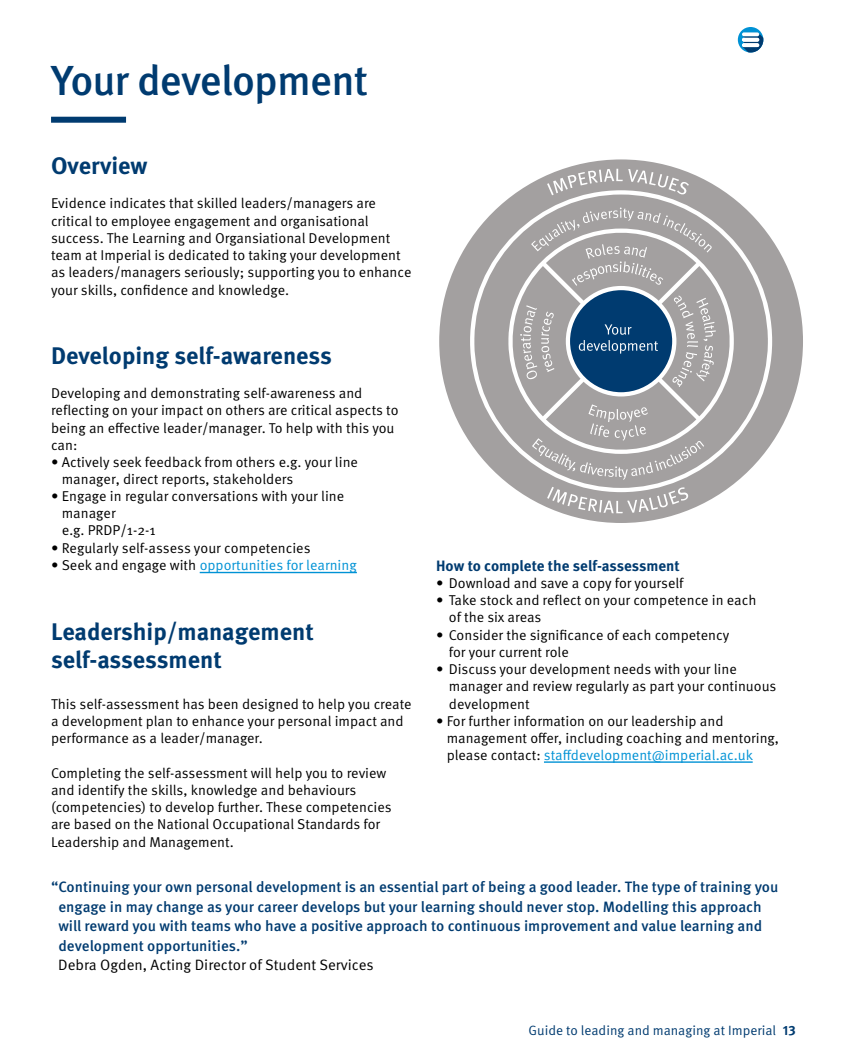
<style>
.page{position:relative;width:851px;height:1063px;background:#fff}
.page>*{position:absolute;margin:0;border:0;box-sizing:border-box;transform-origin:0 0}
.t1{font:500 42px "Meta OT";letter-spacing:-.02em;color:#003b70}
.t2{font:700 24px/28.8px "Meta OT";color:#003b70}
.t3{font:500 15px/19.5px "Meta OT";color:#003b70}
.t4{font:15px "Meta OT Norm";color:#000}
.t5{font:700 15px "Meta OT";color:#003b70}
.t6{font:14.25px/17.2px "Meta OT Norm";color:#000}
.t7{font:14.25px "Meta OT Norm";color:#0092d5}
.t8{font:13.5px "Meta OT Norm";color:#003b70}
.s1{font-family:"Meta"}
.s2{color:#000}
.s3{color:#0092d5}
.s4{font-family:"Meta OT";font-weight:700}
</style>
<div class="page">
<div style="left:51px;top:117px;width:75px;height:6px;background:#003b70"></div>
<hr style="left:200px;top:572px;width:157px;height:1px;background:#0092d5">
<svg style="left:737px;top:27px;width:26px;height:26px"></svg>
<svg style="left:742px;top:32px;width:21px;height:21px"></svg>
<svg style="left:741px;top:32px;width:18px;height:4px"></svg>
<svg style="left:741px;top:38px;width:18px;height:4px"></svg>
<svg style="left:741px;top:43px;width:18px;height:4px"></svg>
<svg style="left:439px;top:159px;width:363px;height:364px"></svg>
<hr style="left:544px;top:761px;width:208px;height:2px;background:#0092d5">
<svg style="left:474px;top:195px;width:293px;height:293px;fill:#a3a0a0"></svg>
<svg style="left:502px;top:208px;width:237px;height:272px;background:#9ca1a7"></svg>
<svg style="left:547px;top:487px;width:141px;height:26px"></svg>
<svg style="left:547px;top:169px;width:141px;height:26px"></svg>
<h1 class="t1" style="left:51px;top:55px;width:319px">Your development</h1>
<h2 class="t2" style="left:51px;top:151px;width:98px">Overview</h2>
<p class="t6" style="left:51px;top:195px;width:362px">Evidence indicates that skilled leaders/managers are critical to employee engagement and organisational success. The Learning and Organsiational Development team at Imperial is dedicated to taking your development as leaders/managers seriously; supporting you to enhance your skills, confidence and knowledge.</p>
<h2 class="t2" style="left:51px;top:341px;width:282px">Developing self-awareness</h2>
<p class="t6" style="left:51px;top:385px;width:349px">Developing and demonstrating self-awareness and reflecting on your impact on others are critical aspects to being an effective leader/manager. To help with this you can:</p>
<p class="t6" style="left:62px;top:454px;width:298px;line-height:16.6px;text-indent:-11px">• Actively seek feedback from others e.g. your line manager, direct reports, stakeholders</p>
<p class="t6" style="left:62px;top:488px;width:284px;text-indent:-11px">• Engage in regular conversations with your line manager<br><span class="s1">e.</span>g. PRDP/1-2-1</p>
<p class="t6" style="left:51px;top:539px;width:261px">• Regularly self-assess your competencies</p>
<p class="t7" style="left:51px;top:556px;width:307px"><span class="s2">• Seek and engage with</span> opportunities for learning</p>
<p class="t5" style="left:436px;top:556px;width:245px">How to complete the self-assessment</p>
<p class="t6" style="left:436px;top:575px;width:249px">• Download and save a copy for yourself</p>
<p class="t6" style="left:449px;top:592px;width:309px;text-indent:-13px">• Take stock and reflect on your competence in each of the six areas</p>
<p class="t6" style="left:449px;top:626px;width:282px;text-indent:-13px">• Consider the significance of each competency for your current role</p>
<p class="t6" style="left:449px;top:661px;width:329px;text-indent:-13px">• Discuss your development needs with your line manager and review regularly as part your continuous development</p>
<p class="t6" style="left:446px;top:713px;width:334px;text-indent:-11px">• For further information on our leadership and management offer, including coaching and mentoring, please contact: <span class="s3">staffdevelopment@imperial.ac.uk</span></p>
<h2 class="t2" style="left:51px;top:617px;width:264px">Leadership/management self-assessment</h2>
<p class="t6" style="left:51px;top:695px;width:362px">This self-assessment has been designed to help you create a development plan to enhance your personal impact and performance as a leader/manager.</p>
<p class="t6" style="left:51px;top:764px;width:342px">Completing the self-assessment will help you to review and identify the skills, knowledge and behaviours (competencies) to develop further. These competencies are based on the National Occupational Standards for Leadership and Management.</p>
<p class="t3" style="left:58px;top:878px;width:721px;text-indent:-7px">“Continuing your own personal development is an essential part of being a good leader. The type of training you engage in may change as your career develops but your learning should never stop. Modelling this approach will reward you with teams who have a positive approach to continuous improvement and value learning and development opportunities.”</p>
<p class="t4" style="left:58px;top:956px;width:317px">Debra Ogden, Acting Director of Student Services</p>
<p class="t8" style="left:528px;top:1022px;width:268px">Guide to leading and managing at Imperial <span class="s4">13</span></p>
</div>
